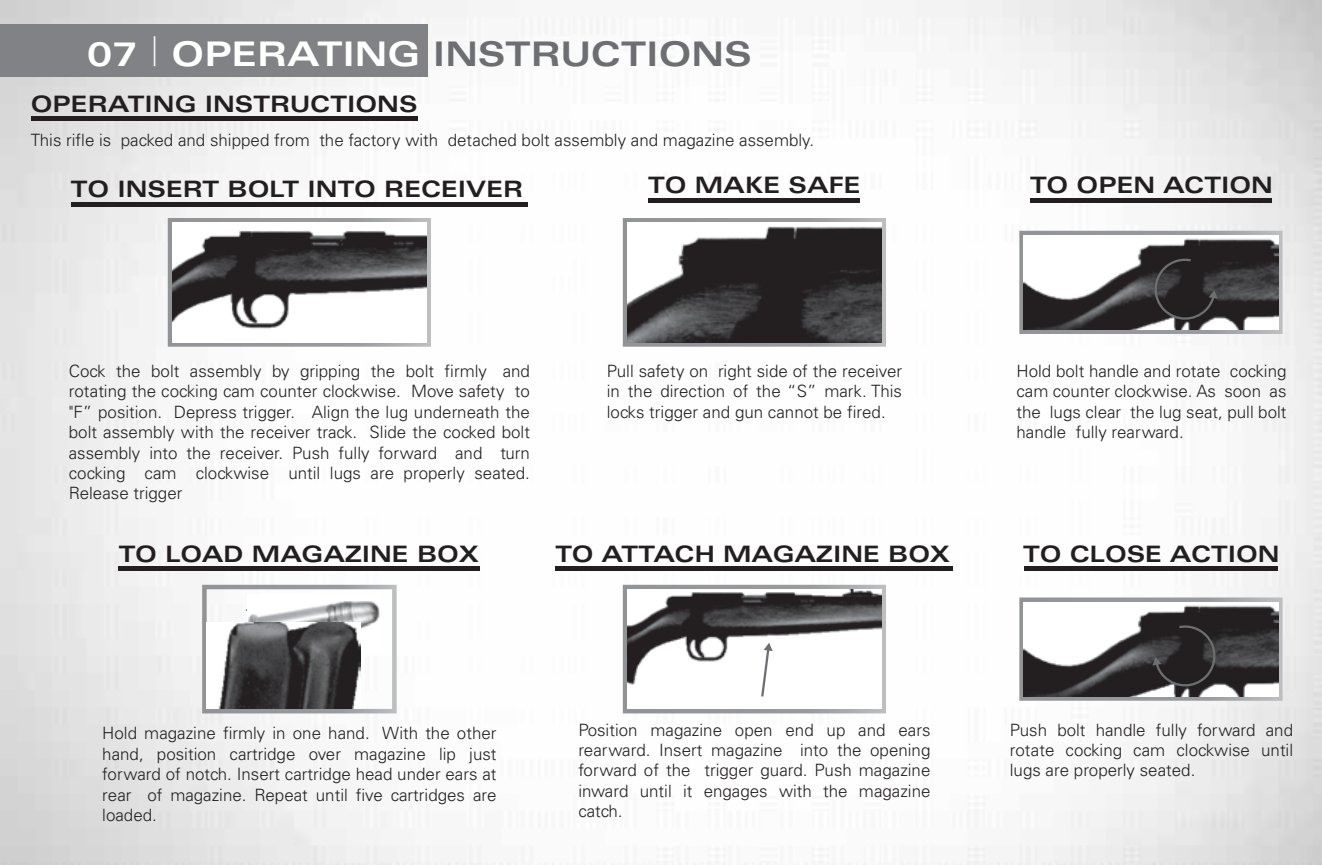
<style>
.page{position:relative;width:1322px;height:865px;background:#fff}
.page>*{position:absolute;margin:0;border:0;box-sizing:border-box;transform-origin:0 0}
.t1{font:700 expanded 33.9px "Univers";color:#6d6e71}
.t2{font:700 expanded 22.5px "Univers";color:#231f20}
.t3{font:300 16.8px/20.4px "Univers";color:#231f20;text-align:justify}
.t4{font:300 16.8px "Univers";color:#221f1f}
.s1{color:#fff}
.s2{font-weight:100;font-stretch:ultra-condensed;font-size:41.1px;color:#fff}
</style>
<div class="page">
<img style="left:0;top:0;width:1322px;height:864px">
<div style="left:0;top:24px;width:428px;height:53px;background:#808285"></div>
<div style="left:31px;top:116px;width:386px;height:5px;background:#231f20"></div>
<hr style="left:71px;top:202px;width:457px;height:4px;background:#231f20">
<svg style="left:168px;top:218px;width:263px;height:128px;background:#a7a9ab"></svg>
<img style="left:172px;top:222px;width:255px;height:120px">
<hr style="left:648px;top:198px;width:212px;height:4px;background:#231f20">
<svg style="left:623px;top:218px;width:263px;height:128px;background:#929496"></svg>
<img style="left:627px;top:222px;width:254px;height:120px">
<hr style="left:119px;top:566px;width:361px;height:4px;background:#231f20">
<hr style="left:555px;top:566px;width:398px;height:4px;background:#231f20">
<svg style="left:623px;top:584px;width:263px;height:129px"></svg>
<hr style="left:1030px;top:198px;width:242px;height:4px;background:#231f20">
<svg style="left:1019px;top:231px;width:264px;height:103px"></svg>
<hr style="left:1024px;top:566px;width:254px;height:4px;background:#231f20">
<svg style="left:1019px;top:597px;width:264px;height:103px"></svg>
<svg style="left:202px;top:584px;width:195px;height:129px"></svg>
<img style="left:248px;top:594px;width:134px;height:57px">
<img style="left:207px;top:622px;width:153px;height:86px">
<h1 class="t1" style="left:87px;top:35px;width:666px"><span class="s1">07</span> <span class="s2">|</span> <span class="s1">OPERATING</span> INSTRUCTIONS</h1>
<h2 class="t2" style="left:31px;top:91px;width:388px">OPERATING INSTRUCTIONS</h2>
<p class="t4" style="left:31px;top:130px;width:785px">This rifle is packed and shipped from the factory with detached bolt assembly and magazine assembly.</p>
<h2 class="t2" style="left:71px;top:176px;width:454px">TO INSERT BOLT INTO RECEIVER</h2>
<h2 class="t2" style="left:648px;top:172px;width:214px">TO MAKE SAFE</h2>
<h2 class="t2" style="left:1030px;top:172px;width:245px">TO OPEN ACTION</h2>
<p class="t3" style="left:69px;top:361px;width:463px">Cock the bolt assembly by gripping the bolt firmly and rotating the cocking cam counter clockwise. Move safety to "F” position. Depress trigger. Align the lug underneath the bolt assembly with the receiver track. Slide the cocked bolt assembly into the receiver. Push fully forward and turn cocking cam clockwise until lugs are properly seated.<br>Release trigger</p>
<h2 class="t2" style="left:119px;top:540px;width:361px">TO LOAD MAGAZINE BOX</h2>
<p class="t3" style="left:607px;top:361px;width:297px">Pull safety on right side of the receiver in the direction of the “S” mark. This locks trigger and gun cannot be fired.</p>
<h2 class="t2" style="left:555px;top:540px;width:396px">TO ATTACH MAGAZINE BOX</h2>
<p class="t3" style="left:1016px;top:361px;width:272px">Hold bolt handle and rotate cocking cam counter clockwise. As soon as the lugs clear the lug seat, pull bolt handle fully rearward.</p>
<h2 class="t2" style="left:1023px;top:540px;width:258px">TO CLOSE ACTION</h2>
<p class="t3" style="left:102px;top:723px;width:396px">Hold magazine firmly in one hand. With the other hand, position cartridge over magazine lip just forward of notch. Insert cartridge head under ears at rear of magazine. Repeat until five cartridges are loaded.</p>
<p class="t3" style="left:578px;top:719px;width:354px">Position magazine open end up and ears rearward. Insert magazine into the opening forward of the trigger guard. Push magazine inward until it engages with the magazine catch.</p>
<p class="t3" style="left:1010px;top:719px;width:285px">Push bolt handle fully forward and rotate cocking cam clockwise until lugs are properly seated.</p>
</div>
